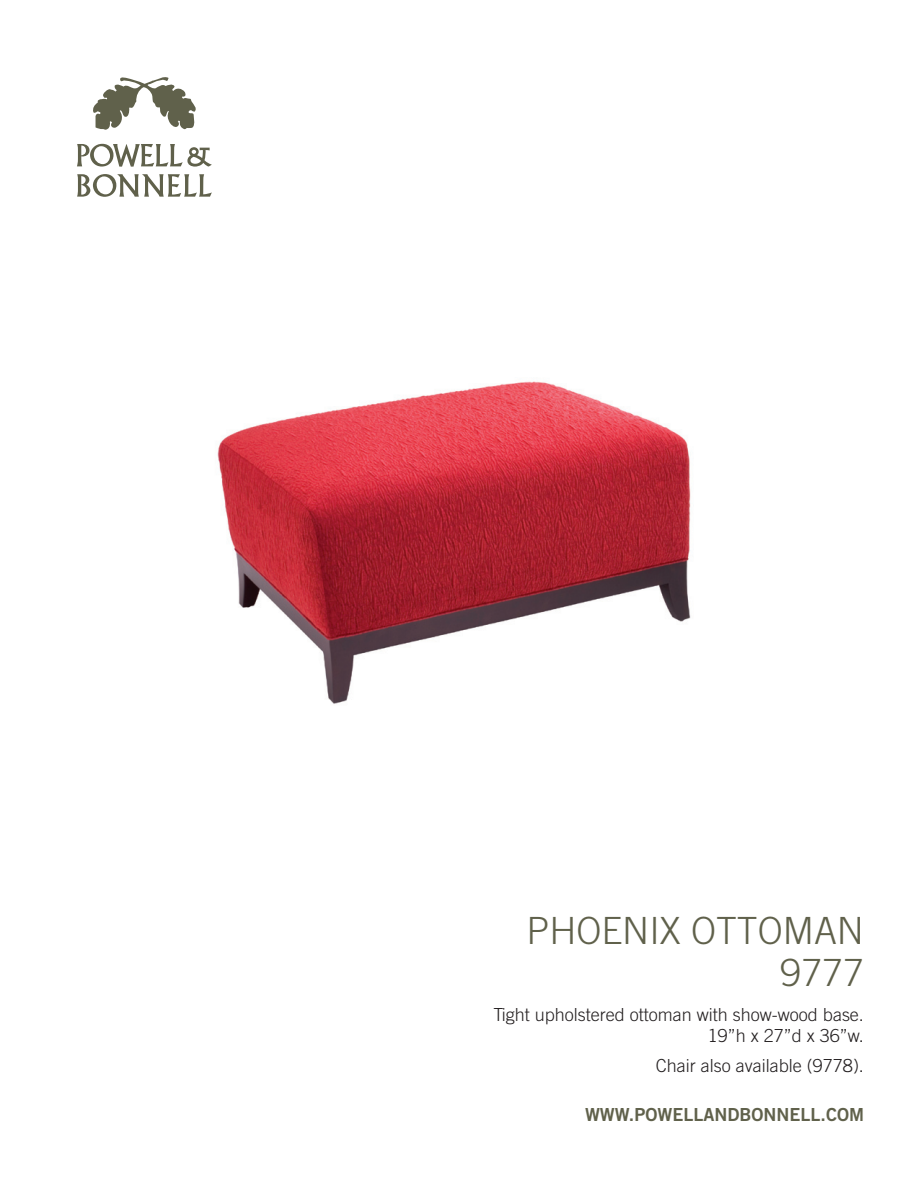
<style>
.page{position:relative;width:918px;height:1188px;background:#fff}
.page>*{position:absolute;margin:0;border:0;box-sizing:border-box;transform-origin:0 0}
.product{font:300 37.5px "Trade Gothic";color:#60614b}
.measurement_etc{font:300 18px "Trade Gothic";color:#231f20}
.URL{font:18px "Trade Gothic Bold Two";color:#60614b}
.URL-2{font:300 18px "Trade Gothic";color:#231f20}
</style>
<div class="page">
<img style="left:217px;top:381px;width:474px;height:323px">
<svg style="left:93px;top:77px;width:103px;height:53px"></svg>
<svg style="left:77px;top:144px;width:135px;height:23px"></svg>
<svg style="left:77px;top:174px;width:135px;height:23px"></svg>
<p class="product" style="left:526px;top:908px;width:339px">PHOENIX OTTOMAN</p>
<p class="product" style="left:781px;top:950px;width:85px">9777</p>
<p class="measurement_etc" style="left:494px;top:1004px;width:372px">Tight upholstered ottoman with show-wood base.</p>
<p class="URL-2" style="left:708px;top:1025px;width:158px">19”h x 27”d x 36”w.</p>
<p class="measurement_etc" style="left:656px;top:1055px;width:210px">Chair also available (9778).</p>
<p class="URL" style="left:585px;top:1103px;width:280px">WWW.POWELLANDBONNELL.COM</p>
</div>
